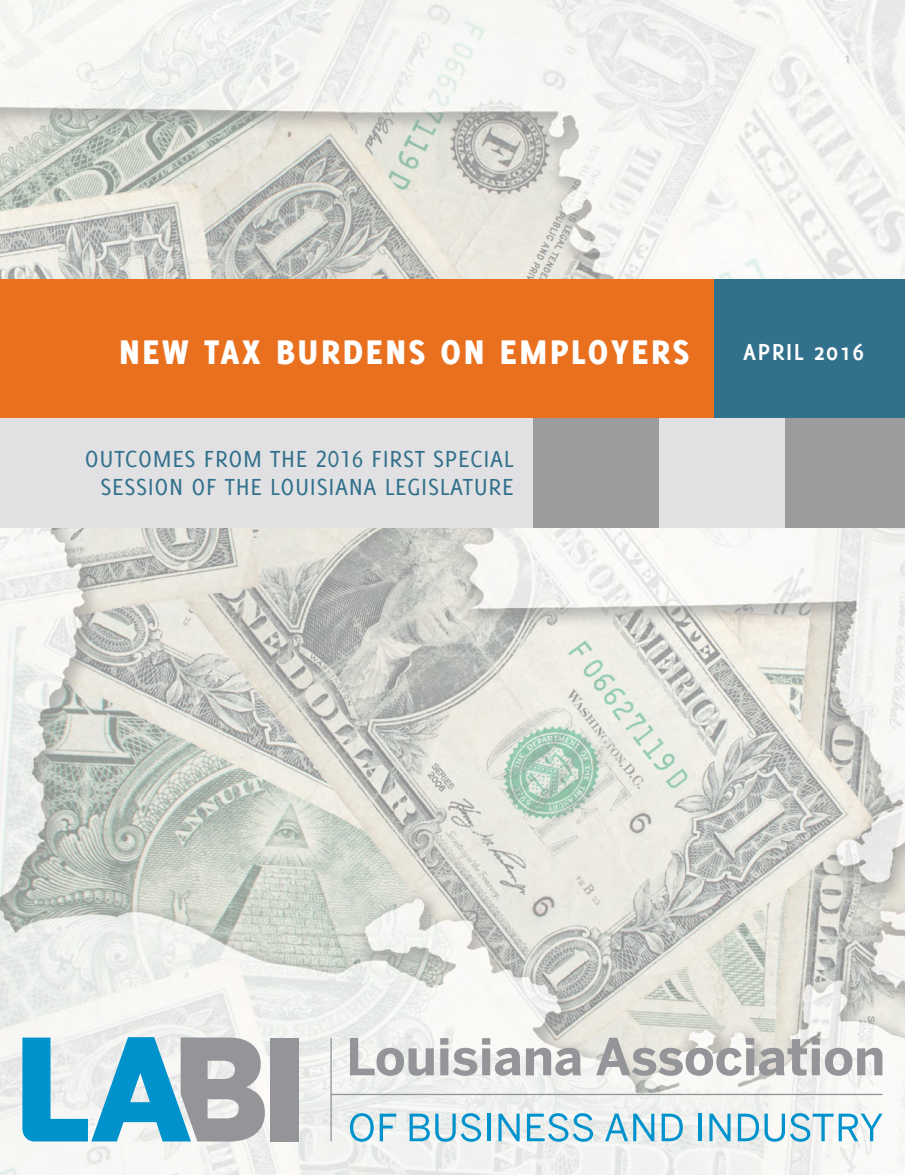
<style>
.page{position:relative;width:905px;height:1175px;background:#fff}
.page>*{position:absolute;margin:0;border:0;box-sizing:border-box;transform-origin:0 0}
.Cover_page_title{font:800 37.5px "Delicious";letter-spacing:.07em;color:#fff}
.Cover_page_tagline{font:25.5px/28.5px "Delicious Small Caps";letter-spacing:.025em;color:#32718c;text-align:right}
.Cover_page_title-2{font:700 25.5px "Delicious";letter-spacing:.06em;color:#fff}
.Header_Master_page{font:15px "Delicious";color:#9a9c9e}
</style>
<div class="page">
<img style="left:0;top:0;width:904px;height:1174px">
<div style="left:0;top:279px;width:720px;height:139px;background:#e9701f"></div>
<div style="left:714px;top:279px;width:190px;height:139px;background:#32718c"></div>
<div style="left:0;top:418px;width:533px;height:109px;background:#e1e1e3"></div>
<div style="left:533px;top:418px;width:126px;height:109px;background:#9a9c9e"></div>
<div style="left:659px;top:418px;width:126px;height:109px;background:#e1e1e3"></div>
<div style="left:785px;top:418px;width:119px;height:109px;background:#9a9c9e"></div>
<svg style="left:330px;top:1037px;width:552px;height:104px;fill:#f0f2f0"></svg>
<svg style="left:350px;top:1037px;width:84px;height:38px"></svg>
<svg style="left:440px;top:1038px;width:80px;height:37px"></svg>
<svg style="left:526px;top:1047px;width:55px;height:28px"></svg>
<svg style="left:596px;top:1037px;width:286px;height:38px"></svg>
<svg style="left:350px;top:1113px;width:24px;height:28px"></svg>
<svg style="left:380px;top:1113px;width:16px;height:28px"></svg>
<svg style="left:409px;top:1113px;width:46px;height:28px"></svg>
<svg style="left:461px;top:1113px;width:20px;height:28px"></svg>
<hr style="left:487px;top:1113px;width:4px;height:28px;background:#0092cc">
<svg style="left:498px;top:1113px;width:21px;height:28px"></svg>
<svg style="left:527px;top:1113px;width:66px;height:28px"></svg>
<svg style="left:605px;top:1113px;width:49px;height:28px"></svg>
<svg style="left:661px;top:1113px;width:21px;height:28px"></svg>
<hr style="left:698px;top:1113px;width:3px;height:28px;background:#0092cc">
<svg style="left:709px;top:1113px;width:21px;height:28px"></svg>
<svg style="left:737px;top:1113px;width:145px;height:28px"></svg>
<div style="left:270px;top:1037px;width:28px;height:104px;background:#939598"></div>
<svg style="left:22px;top:1037px;width:243px;height:104px"></svg>
<p class="Header_Master_page" style="left:844px;top:49px;width:8px">1</p>
<p class="Cover_page_title" style="left:119px;top:330px;width:571px">NEW TAX BURDENS ON EMPLOYERS</p>
<p class="Cover_page_title-2" style="left:743px;top:337px;width:122px">APRIL 2016</p>
<p class="Cover_page_tagline" style="left:85px;top:444px;width:430px">OUTCOMES FROM THE 2016 FIRST SPECIAL<br>SESSION OF THE LOUISIANA LEGISLATURE</p>
</div>
